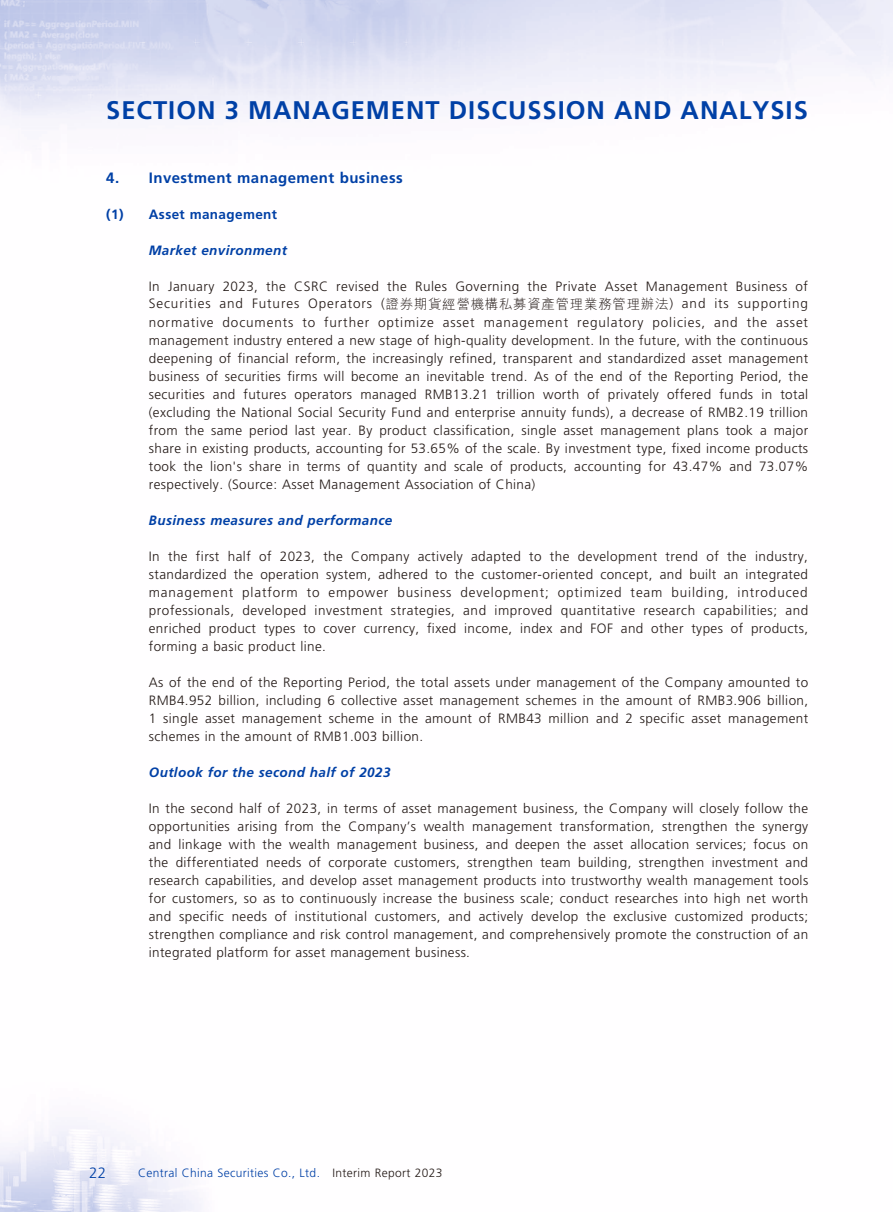
<style>
.page{position:relative;width:893px;height:1212px;background:#fff}
.page>*{position:absolute;margin:0;border:0;box-sizing:border-box;transform-origin:0 0}
.t1{font:700 25.5px "Frutiger LT Std";letter-spacing:.04em;color:#0040a6}
.t2{font:700 15px "Frutiger LT Std";letter-spacing:.03em;color:#0040a6}
.t3{font:300 15px "Frutiger LT Std";color:#0040a6}
.t4{font:300 13.5px/18px "Frutiger LT Std";letter-spacing:.03em;color:#231916;text-align:justify}
.t5{font:italic 700 13.5px "Frutiger LT Std";letter-spacing:.03em;color:#0040a6}
.t6{font:700 13.5px "Frutiger LT Std";letter-spacing:.03em;color:#0040a6}
.t7{font:300 12px "Frutiger LT Std";letter-spacing:.03em;color:#0040a6}
.s1{font-family:"M Hei HK"}
.s2{color:#231916}
</style>
<div class="page">
<img style="left:0;top:0;width:893px;height:1212px">
<h1 class="t1" style="left:106px;top:95px;width:703px">SECTION 3 MANAGEMENT DISCUSSION AND ANALYSIS</h1>
<p class="t2" style="left:106px;top:169px;width:298px">4. Investment management business</p>
<p class="t6" style="left:106px;top:206px;width:172px">(1) Asset management</p>
<p class="t5" style="left:149px;top:242px;width:140px">Market environment</p>
<p class="t4" style="left:149px;top:277px;width:661px">In January 2023, the CSRC revised the Rules Governing the Private Asset Management Business of Securities and Futures Operators (<span class="s1">證券期貨經營機構私募資產管理業務管理辦法</span>) and its supporting normative documents to further optimize asset management regulatory policies, and the asset management industry entered a new stage of high-quality development. In the future, with the continuous deepening of financial reform, the increasingly refined, transparent and standardized asset management business of securities firms will become an inevitable trend. As of the end of the Reporting Period, the securities and futures operators managed RMB13.21 trillion worth of privately offered funds in total (excluding the National Social Security Fund and enterprise annuity funds), a decrease of RMB2.19 trillion from the same period last year. By product classification, single asset management plans took a major share in existing products, accounting for 53.65% of the scale. By investment type, fixed income products took the lion's share in terms of quantity and scale of products, accounting for 43.47% and 73.07% respectively. (Source: Asset Management Association of China)</p>
<p class="t5" style="left:149px;top:512px;width:245px">Business measures and performance</p>
<p class="t4" style="left:149px;top:547px;width:661px">In the first half of 2023, the Company actively adapted to the development trend of the industry, standardized the operation system, adhered to the customer-oriented concept, and built an integrated management platform to empower business development; optimized team building, introduced professionals, developed investment strategies, and improved quantitative research capabilities; and enriched product types to cover currency, fixed income, index and FOF and other types of products, forming a basic product line.</p>
<p class="t4" style="left:149px;top:673px;width:661px">As of the end of the Reporting Period, the total assets under management of the Company amounted to RMB4.952 billion, including 6 collective asset management schemes in the amount of RMB3.906 billion, 1 single asset management scheme in the amount of RMB43 million and 2 specific asset management schemes in the amount of RMB1.003 billion.</p>
<p class="t5" style="left:149px;top:764px;width:243px">Outlook for the second half of 2023</p>
<p class="t4" style="left:149px;top:799px;width:661px">In the second half of 2023, in terms of asset management business, the Company will closely follow the opportunities arising from the Company’s wealth management transformation, strengthen the synergy and linkage with the wealth management business, and deepen the asset allocation services; focus on the differentiated needs of corporate customers, strengthen team building, strengthen investment and research capabilities, and develop asset management products into trustworthy wealth management tools for customers, so as to continuously increase the business scale; conduct researches into high net worth and specific needs of institutional customers, and actively develop the exclusive customized products; strengthen compliance and risk control management, and comprehensively promote the construction of an integrated platform for asset management business.</p>
<p class="t3" style="left:89px;top:1164px;width:19px">22</p>
<p class="t7" style="left:138px;top:1166px;width:306px">Central China Securities Co., Ltd. <span class="s2">Interim Report 2023</span></p>
</div>
